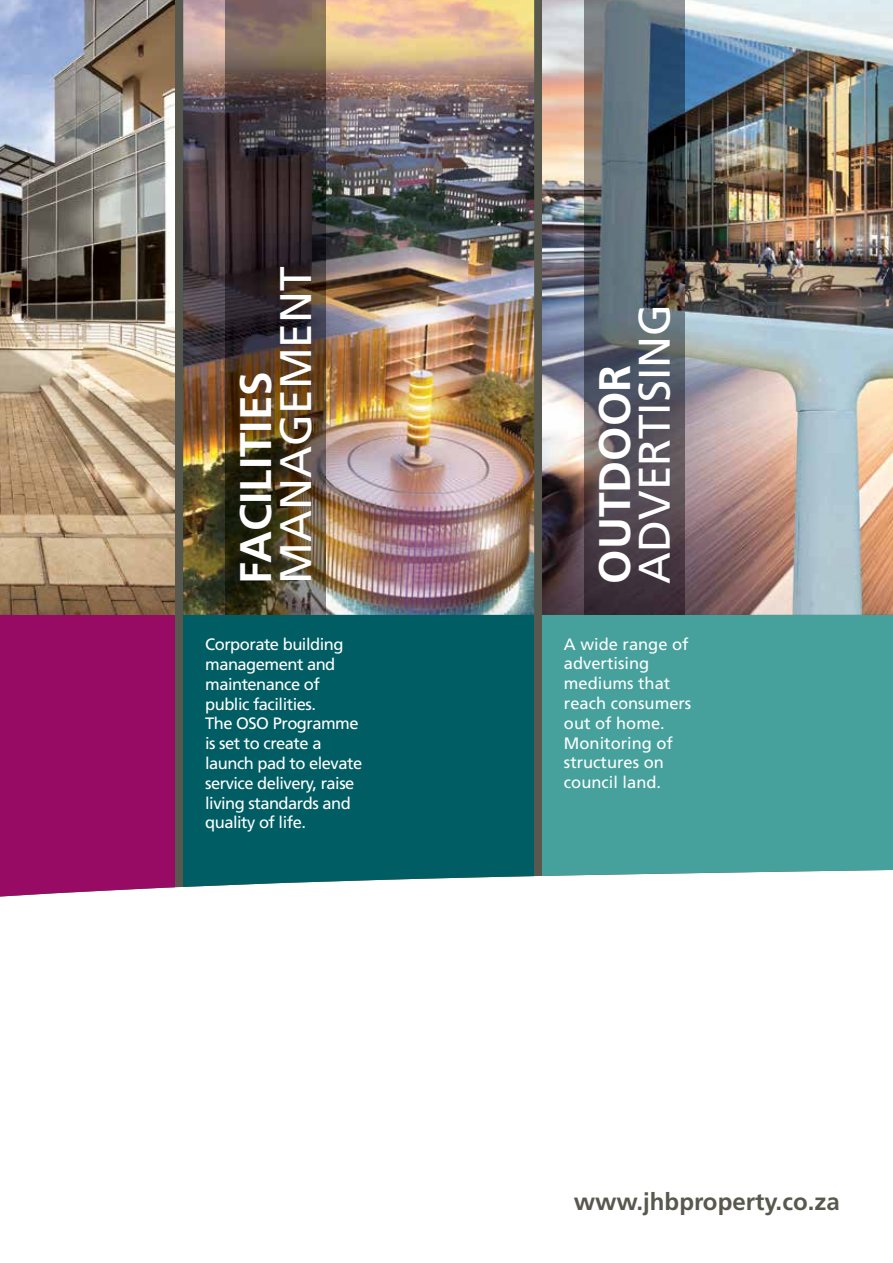
<style>
.page{position:relative;width:893px;height:1263px;background:#fff}
.page>*{position:absolute;margin:0;border:0;box-sizing:border-box;transform-origin:0 0}
.t1{font:44.25px "Frutiger";color:#fff}
.t2{font:700 44.25px "Frutiger";color:#fff}
.t3{font:700 24px "Frutiger";color:#58584f}
.t4{font:16.5px/19.8px "Frutiger";letter-spacing:-.03em;color:#fff}
.t5{font:16.5px/19.8px "Frutiger";color:#fff}
</style>
<div class="page">
<svg style="left:0;top:0;width:542px;height:897px;background:#606058"></svg>
<div style="left:183px;top:0;width:351px;height:896px;background:#005d63"></div>
<div style="left:0;top:0;width:175px;height:896px;background:#970b64"></div>
<div style="left:542px;top:0;width:351px;height:881px;background:#46a19c"></div>
<img style="left:542px;top:0;width:351px;height:615px">
<img style="left:0;top:0;width:175px;height:615px">
<img style="left:183px;top:0;width:351px;height:615px">
<img style="left:226px;top:0;width:99px;height:615px">
<img style="left:584px;top:0;width:100px;height:615px">
<h1 class="t1" style="left:270px;top:583px;width:318px;rotate:-90deg">MANAGEMENT</h1>
<h1 class="t2" style="left:230px;top:583px;width:214px;rotate:-90deg">FACILITIES</h1>
<p class="t4" style="left:205px;top:634px;width:158px">Corporate building management and maintenance of public facilities.<br>The OSO Programme is set to create a launch pad to elevate service delivery, raise living standards and quality of life.</p>
<h1 class="t1" style="left:628px;top:583px;width:281px;rotate:-90deg">ADVERTISING</h1>
<h1 class="t2" style="left:589px;top:583px;width:220px;rotate:-90deg">OUTDOOR</h1>
<p class="t5" style="left:564px;top:634px;width:129px">A wide range of advertising mediums that reach consumers out of home.<br>Monitoring of structures on council land.</p>
<h2 class="t3" style="left:574px;top:1187px;width:268px">www.jhbproperty.co.za</h2>
</div>
